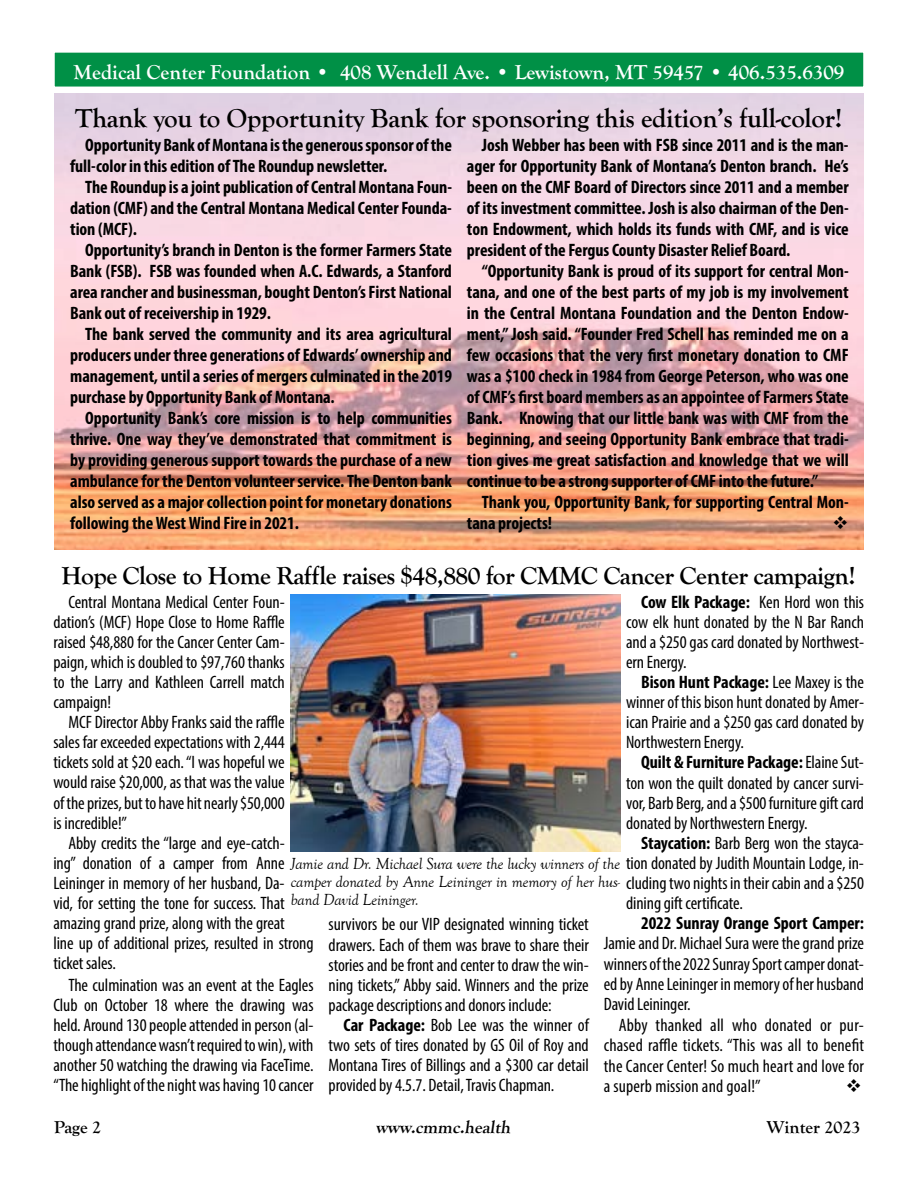
<style>
.page{position:relative;width:918px;height:1188px;background:#fff}
.page>*{position:absolute;margin:0;border:0;box-sizing:border-box;transform-origin:0 0}
.t1{font:700 27px "Goudy Old Style T";letter-spacing:-.01em;color:#000}
.t2{font:700 25.5px "Goudy Old Style T";letter-spacing:-.02em;color:#000}
.t3{font:700 21px "Goudy Old Style T";color:#fff}
.t4{font:condensed 18px/20.1px "Myriad Pro";letter-spacing:-.005em;color:#000;text-align:justify}
.t5{font:700 condensed 18px/21px "Myriad Pro";letter-spacing:-.005em;color:#000;text-align:justify}
.t6{font:700 18px "Goudy Old Style T";color:#000}
.t7{font:italic 16.5px/18px "Goudy Old Style T";letter-spacing:-.01em;color:#000}
.s1{font-family:"Goudy Old Style T";font-style:italic;font-stretch:normal;font-size:16.5px}
.s2{font-weight:700}
</style>
<div class="page">
<div style="left:54px;top:52px;width:810px;height:35px;background:#009046"></div>
<div style="left:53px;top:51px;width:812px;height:37px;border:2px solid #fff"></div>
<img style="left:54px;top:94px;width:810px;height:456px">
<img style="left:291px;top:594px;width:329px;height:257px">
<svg style="left:834px;top:516px;width:13px;height:13px"></svg>
<p class="t3" style="left:74px;top:60px;width:772px">Medical Center Foundation • 408 Wendell Ave. • Lewistown, MT 59457 • 406.535.6309</p>
<h1 class="t1" style="left:75px;top:103px;width:769px">Thank you to Opportunity Bank for sponsoring this edition’s full-color!</h1>
<p class="t5" style="left:70px;top:134px;width:383px;text-indent:15px">Opportunity Bank of Montana is the generous sponsor of the full-color in this edition of The Roundup newsletter.</p>
<p class="t5" style="left:70px;top:176px;width:383px;text-indent:15px">The Roundup is a joint publication of Central Montana Foun&shy;dation (CMF) and the Central Montana Medical Center Founda&shy;tion (MCF).</p>
<p class="t5" style="left:70px;top:239px;width:383px;text-indent:15px">Opportunity’s branch in Denton is the former Farmers State Bank (FSB). FSB was founded when A.C. Edwards, a Stanford area rancher and businessman, bought Denton’s First National Bank out of receivership in 1929.</p>
<p class="t5" style="left:70px;top:323px;width:383px;text-indent:15px">The bank served the community and its area agricultural producers under three generations of Edwards’ ownership and management, until a series of mergers culminated in the 2019 purchase by Opportunity Bank of Montana.</p>
<p class="t5" style="left:70px;top:407px;width:383px;text-indent:15px">Opportunity Bank’s core mission is to help communities thrive. One way they’ve demonstrated that commitment is by providing generous support towards the purchase of a new ambulance for the Denton volunteer service. The Denton bank also served as a major collection point for monetary donations following the West Wind Fire in 2021.</p>
<p class="t5" style="left:467px;top:134px;width:383px;text-indent:15px">Josh Webber has been with FSB since 2011 and is the man&shy;ager for Opportunity Bank of Montana’s Denton branch. He’s been on the CMF Board of Directors since 2011 and a member of its investment committee. Josh is also chairman of the Den&shy;ton Endowment, which holds its funds with CMF, and is vice president of the Fergus County Disaster Relief Board.</p>
<p class="t5" style="left:467px;top:260px;width:383px;text-indent:15px">“Opportunity Bank is proud of its support for central Mon&shy;tana, and one of the best parts of my job is my involvement in the Central Montana Foundation and the Denton Endow&shy;ment,” Josh said. “Founder Fred Schell has reminded me on a few occasions that the very first monetary donation to CMF was a $100 check in 1984 from George Peterson, who was one of CMF’s first board members as an appointee of Farmers State Bank. Knowing that our little bank was with CMF from the beginning, and seeing Opportunity Bank embrace that tradi&shy;tion gives me great satisfaction and knowledge that we will continue to be a strong supporter of CMF into the future.”</p>
<p class="t5" style="left:467px;top:491px;width:383px;text-indent:15px">Thank you, Opportunity Bank, for supporting Central Mon&shy;tana projects!</p>
<h2 class="t2" style="left:61px;top:561px;width:796px">Hope Close to Home Raffle raises $48,880 for CMMC Cancer Center campaign!</h2>
<p class="t4" style="left:53px;top:591px;width:233px;text-indent:15px">Central Montana Medical Center Foun&shy;dation’s (MCF) Hope Close to Home Raffle raised $48,880 for the Cancer Center Cam&shy;paign, which is doubled to $97,760 thanks to the Larry and Kathleen Carrell match campaign!</p>
<p class="t4" style="left:53px;top:712px;width:233px;text-indent:15px">MCF Director Abby Franks said the raffle sales far exceeded expectations with 2,444 tickets sold at $20 each. “I was hopeful we would raise $20,000, as that was the value of the prizes, but to have hit nearly $50,000 is incredible!”</p>
<p class="t4" style="left:68px;top:833px;width:218px">Abby credits the “large and eye-catch-</p>
<p class="t4" style="left:53px;top:853px;width:812px">ing” donation of a camper from Anne <span class="s1">Jamie and Dr. Michael Sura were the lucky winners of the</span> tion donated by Judith Mountain Lodge, in-</p>
<p class="t4" style="left:53px;top:873px;width:233px">Leininger in memory of her husband, Da-</p>
<p class="t4" style="left:53px;top:893px;width:233px">vid, for setting the tone for success. That</p>
<p class="t4" style="left:53px;top:913px;width:233px">amazing grand prize, along with the great</p>
<p class="t4" style="left:53px;top:933px;width:262px">line up of additional prizes, resulted in strong</p>
<p class="t4" style="left:53px;top:953px;width:64px">ticket sales.</p>
<p class="t4" style="left:68px;top:975px;width:247px">The culmination was an event at the Eagles</p>
<p class="t4" style="left:53px;top:995px;width:262px">Club on October 18 where the drawing was held. Around 130 people attended in person (al&shy;though attendance wasn’t required to win), with another 50 watching the drawing via FaceTime. “The highlight of the night was having 10 cancer</p>
<p class="t4" style="left:626px;top:591px;width:239px;text-indent:15px"><span class="s2">Cow Elk Package:</span> Ken Hord won this cow elk hunt donated by the N Bar Ranch and a $250 gas card donated by Northwest&shy;ern Energy.</p>
<p class="t4" style="left:626px;top:672px;width:239px;text-indent:15px"><span class="s2">Bison Hunt Package:</span> Lee Maxey is the winner of this bison hunt donated by Amer&shy;ican Prairie and a $250 gas card donated by Northwestern Energy.</p>
<p class="t4" style="left:626px;top:752px;width:239px;text-indent:15px"><span class="s2">Quilt &amp; Furniture Package:</span> Elaine Sut&shy;ton won the quilt donated by cancer survi&shy;vor, Barb Berg, and a $500 furniture gift card donated by Northwestern Energy.</p>
<p class="t4" style="left:641px;top:833px;width:224px"><span class="s2">Staycation:</span> Barb Berg won the stayca-</p>
<p class="t4" style="left:626px;top:873px;width:239px">cluding two nights in their cabin and a $250 dining gift certificate.</p>
<p class="t5" style="left:641px;top:912px;width:224px">2022 Sunray Orange Sport Camper:</p>
<p class="t4" style="left:604px;top:933px;width:262px">Jamie and Dr. Michael Sura were the grand prize winners of the 2022 Sunray Sport camper donat&shy;ed by Anne Leininger in memory of her husband David Leininger.</p>
<p class="t4" style="left:604px;top:1015px;width:262px;text-indent:15px">Abby thanked all who donated or pur&shy;chased raffle tickets. “This was all to benefit the Cancer Center! So much heart and love for a superb mission and goal!”</p>
<p class="t7" style="left:291px;top:873px;width:331px">camper donated by Anne Leininger in memory of her hus&shy;band David Leininger.</p>
<p class="t4" style="left:329px;top:914px;width:262px">survivors be our VIP designated winning ticket drawers. Each of them was brave to share their stories and be front and center to draw the win&shy;ning tickets,” Abby said. Winners and the prize package descriptions and donors include:</p>
<p class="t4" style="left:329px;top:1015px;width:262px;text-indent:15px"><span class="s2">Car Package:</span> Bob Lee was the winner of two sets of tires donated by GS Oil of Roy and Montana Tires of Billings and a $300 car detail provided by 4.5.7. Detail, Travis Chapman.</p>
<p class="t6" style="left:54px;top:1117px;width:49px">Page 2</p>
<p class="t6" style="left:376px;top:1117px;width:139px">www.cmmc.health</p>
<p class="t6" style="left:767px;top:1117px;width:95px">Winter 2023</p>
</div>
